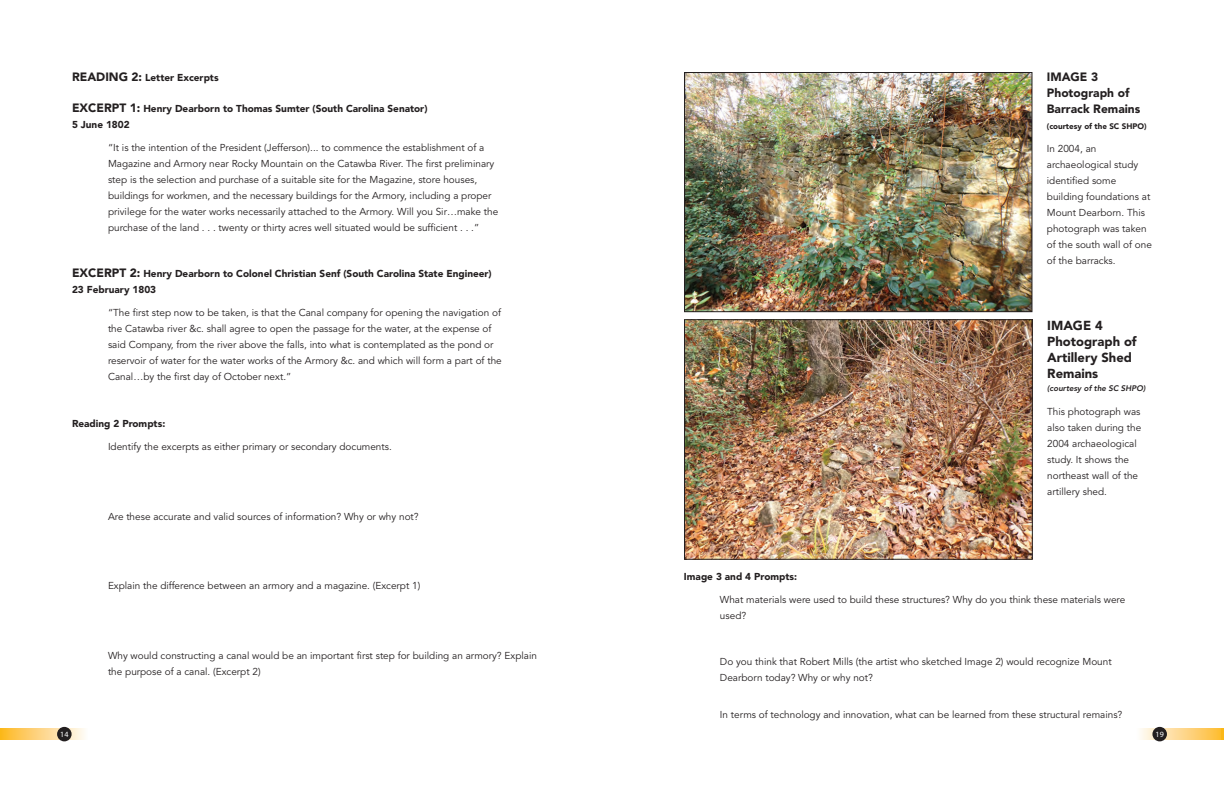
<style>
.page{position:relative;width:1224px;height:792px;background:#fff}
.page>*{position:absolute;margin:0;border:0;box-sizing:border-box;transform-origin:0 0}
.t1{font:900 13px/16px "Avenir LT Std";color:#231f20}
.t2{font:900 12px/16px "Avenir LT Std";color:#231f20}
.t3{font:10px/16px "Avenir LT Std";color:#231f20}
.t4{font:900 10px/16px "Avenir LT Std";color:#231f20}
.t5{font:900 8px "Avenir LT Std";color:#231f20}
.t6{font:italic 800 8px "Avenir LT Std";color:#231f20}
.t7{font:8px "Myriad Pro";color:#fff}
.s1{font-size:12px}
</style>
<div class="page">
<svg style="left:0;top:729px;width:85px;height:10px"></svg>
<div style="left:57px;top:727px;width:15px;height:14px;background:#231f20;border-radius:50%"></div>
<svg style="left:1140px;top:729px;width:81px;height:10px"></svg>
<div style="left:1152px;top:727px;width:15px;height:14px;background:#231f20;border-radius:50%"></div>
<svg style="left:1221px;top:729px;width:3px;height:10px"></svg>
<img style="left:686px;top:74px;width:344px;height:236px">
<div style="left:684px;top:72px;width:348px;height:240px;border:1px solid #231f20"></div>
<img style="left:686px;top:321px;width:345px;height:237px">
<div style="left:684px;top:319px;width:349px;height:241px;border:1px solid #231f20"></div>
<p class="t4" style="left:72px;top:70px;width:148px"><span class="s1">READING 2:</span> Letter Excerpts</p>
<p class="t4" style="left:72px;top:100px;width:357px"><span class="s1">EXCERPT 1:</span> Henry Dearborn to Thomas Sumter (South Carolina Senator)<br>5 June 1802</p>
<p class="t3" style="left:108px;top:140px;width:392px">“It is the intention of the President (Jefferson)... to commence the establishment of a Magazine and Armory near Rocky Mountain on the Catawba River. The first preliminary step is the selection and purchase of a suitable site for the Magazine, store houses, buildings for workmen, and the necessary buildings for the Armory, including a proper privilege for the water works necessarily attached to the Armory. Will you Sir…make the purchase of the land . . . twenty or thirty acres well situated would be sufficient . . .”</p>
<p class="t4" style="left:72px;top:266px;width:421px"><span class="s1">EXCERPT 2:</span> Henry Dearborn to Colonel Christian Senf (South Carolina State Engineer)<br>23 February 1803</p>
<p class="t3" style="left:108px;top:305px;width:395px">“The first step now to be taken, is that the Canal company for opening the navigation of the Catawba river &amp;c. shall agree to open the passage for the water, at the expense of said Company, from the river above the falls, into what is contemplated as the pond or reservoir of water for the water works of the Armory &amp;c. and which will form a part of the Canal…by the first day of October next.”</p>
<p class="t4" style="left:72px;top:415px;width:95px">Reading 2 Prompts:</p>
<p class="t3" style="left:108px;top:439px;width:285px">Identify the excerpts as either primary or secondary documents.</p>
<p class="t3" style="left:108px;top:508px;width:312px">Are these accurate and valid sources of information? Why or why not?</p>
<p class="t3" style="left:108px;top:578px;width:314px">Explain the difference between an armory and a magazine. (Excerpt 1)</p>
<p class="t3" style="left:108px;top:648px;width:430px">Why would constructing a canal would be an important first step for building an armory? Explain the purpose of a canal. (Excerpt 2)</p>
<p class="t2" style="left:1047px;top:69px;width:95px">IMAGE 3<br>Photograph of<br>Barrack Remains</p>
<p class="t5" style="left:1047px;top:121px;width:101px">(courtesy of the SC SHPO)</p>
<p class="t3" style="left:1047px;top:141px;width:107px">In 2004, an archaeological study identified some building foundations at<br>Mount Dearborn. This photograph was taken of the south wall of one of the barracks.</p>
<h1 class="t1" style="left:1047px;top:318px;width:91px">IMAGE 4<br>Photograph of<br>Artillery Shed<br>Remains</h1>
<p class="t6" style="left:1047px;top:384px;width:100px">(courtesy of the SC SHPO)</p>
<p class="t3" style="left:1047px;top:404px;width:96px">This photograph was also taken during the<br>2004 archaeological study. It shows the northeast wall of the artillery shed.</p>
<p class="t4" style="left:684px;top:568px;width:115px">Image 3 and 4 Prompts:</p>
<p class="t3" style="left:720px;top:592px;width:407px">What materials were used to build these structures? Why do you think these materials were used?</p>
<p class="t3" style="left:720px;top:654px;width:393px">Do you think that Robert Mills (the artist who sketched Image 2) would recognize Mount<br>Dearborn today? Why or why not?</p>
<p class="t3" style="left:720px;top:707px;width:404px">In terms of technology and innovation, what can be learned from these structural remains?</p>
<p class="t7" style="left:60px;top:730px;width:10px">14</p>
<p class="t7" style="left:1156px;top:730px;width:10px">19</p>
</div>
